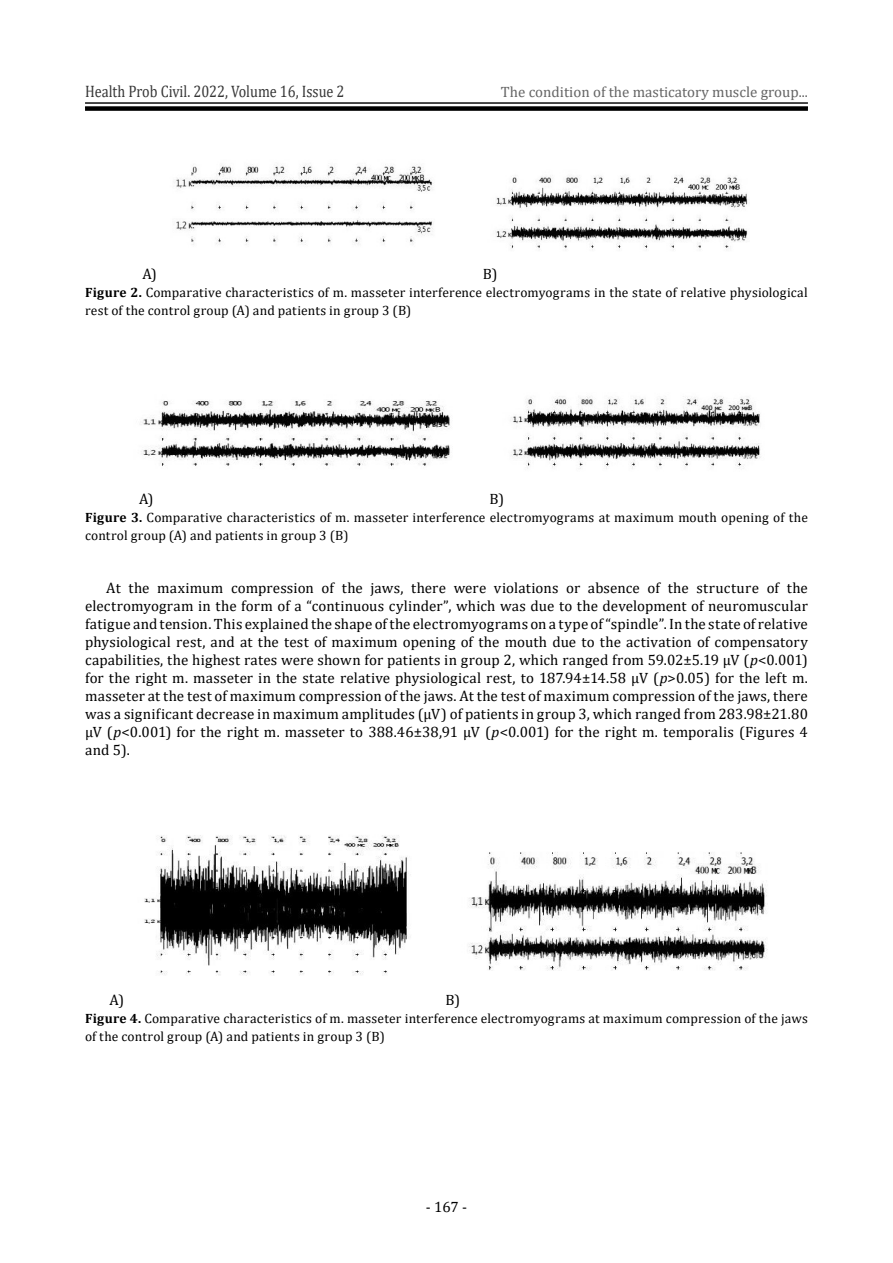
<style>
.page{position:relative;width:893px;height:1263px;background:#fff}
.page>*{position:absolute;margin:0;border:0;box-sizing:border-box;transform-origin:0 0}
.t1{font:16.65px "Cambria";color:#363636;scale:.86 1}
.t2{font:15px/18px "Cambria";letter-spacing:.01em;color:#000;text-align:justify}
.t3{font:15px "Cambria";color:#656565}
.t4{font:13.5px/18px "Cambria";letter-spacing:.015em;color:#000}
.s1{font-weight:700}
.s2{font-style:italic}
</style>
<div class="page">
<hr style="left:85px;top:102px;width:723px;height:2px;background:#000">
<svg style="left:85px;top:107px;width:723px;height:4px;background:#0b0b0b"></svg>
<img style="left:176px;top:164px;width:257px;height:81px">
<img style="left:496px;top:175px;width:252px;height:75px">
<img style="left:142px;top:400px;width:308px;height:66px">
<img style="left:512px;top:396px;width:249px;height:73px">
<img style="left:144px;top:835px;width:265px;height:140px">
<img style="left:469px;top:852px;width:299px;height:119px">
<p class="t1" style="left:85px;top:82px;width:303px">Health Prob Civil. 2022, Volume 16, Issue 2</p>
<p class="t3" style="left:501px;top:83px;width:309px">The condition of the masticatory muscle group...</p>
<p class="t2" style="left:142px;top:265px;width:16px">А)</p>
<p class="t2" style="left:483px;top:265px;width:16px">В)</p>
<p class="t4" style="left:85px;top:283px;width:724px"><span class="s1">Figure 2.</span> Comparative characteristics of m. masseter interference electromyograms in the state of relative physiological rest of the control group (A) and patients in group 3 (B)</p>
<p class="t2" style="left:139px;top:490px;width:16px">А)</p>
<p class="t2" style="left:489px;top:490px;width:16px">В)</p>
<p class="t4" style="left:85px;top:508px;width:724px"><span class="s1">Figure 3.</span> Comparative characteristics of m. masseter interference electromyograms at maximum mouth opening of the control group (A) and patients in group 3 (B)</p>
<p class="t2" style="left:85px;top:579px;width:724px;text-indent:21px">At the maximum compression of the jaws, there were violations or absence of the structure of the electromyogram in the form of a “continuous cylinder”, which was due to the development of neuromuscular fatigue and tension. This explained the shape of the electromyograms on a type of “spindle”. In the state of relative physiological rest, and at the test of maximum opening of the mouth due to the activation of compensatory capabilities, the highest rates were shown for patients in group 2, which ranged from 59.02±5.19 μV (<span class="s2">p</span>&lt;0.001) for the right m. masseter in the state relative physiological rest, to 187.94±14.58 μV (<span class="s2">p</span>&gt;0.05) for the left m. masseter at the test of maximum compression of the jaws. At the test of maximum compression of the jaws, there was a significant decrease in maximum amplitudes (μV) of patients in group 3, which ranged from 283.98±21.80 μV (<span class="s2">p</span>&lt;0.001) for the right m. masseter to 388.46±38,91 μV (<span class="s2">p</span>&lt;0.001) for the right m. temporalis (Figures 4 and 5).</p>
<p class="t2" style="left:110px;top:990px;width:16px">А)</p>
<p class="t2" style="left:445px;top:990px;width:16px">В)</p>
<p class="t4" style="left:85px;top:1009px;width:724px"><span class="s1">Figure 4.</span> Comparative characteristics of m. masseter interference electromyograms at maximum compression of the jaws of the control group (A) and patients in group 3 (B)</p>
<p class="t2" style="left:426px;top:1197px;width:43px">- 167 -</p>
</div>
